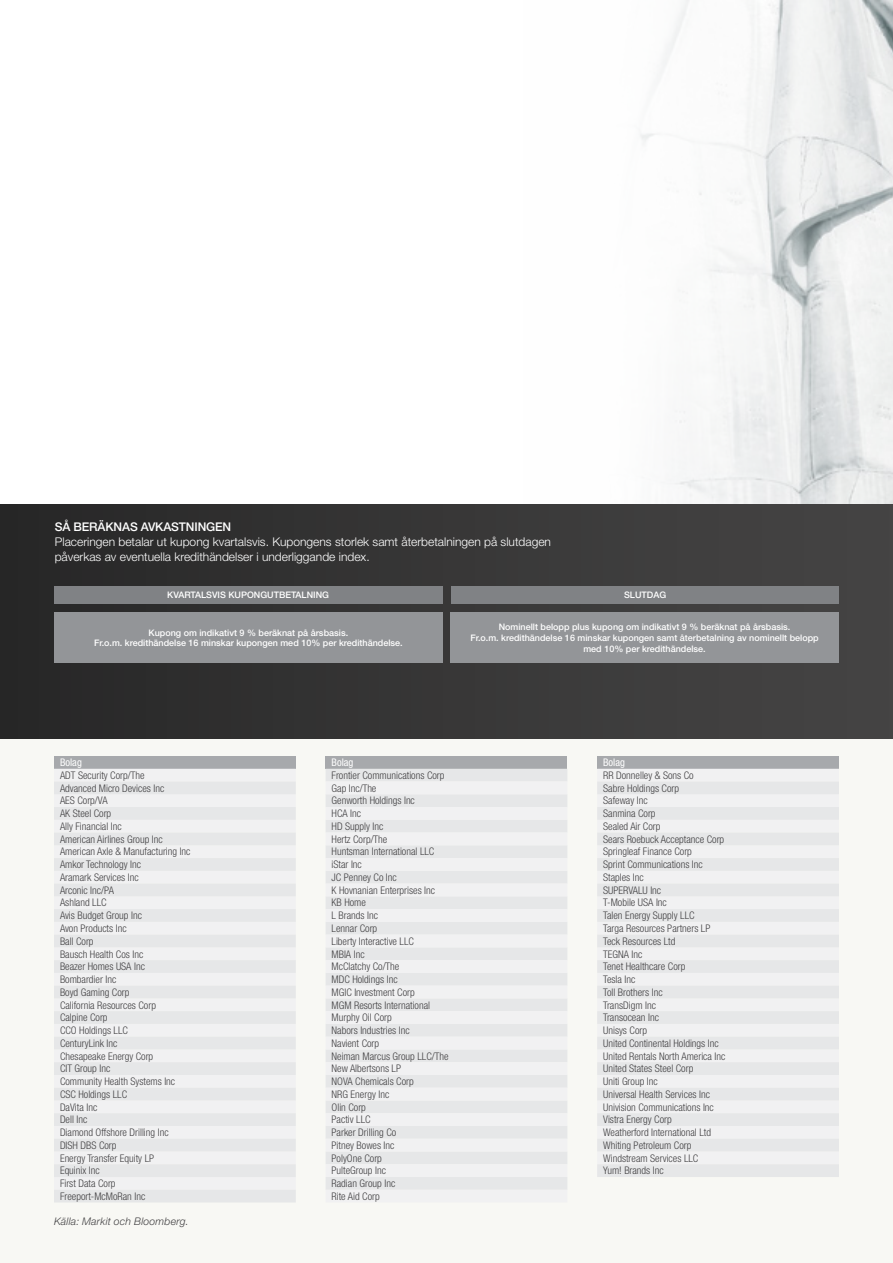
<style>
.page{position:relative;width:893px;height:1263px;background:#fff}
.page>*{position:absolute;margin:0;border:0;box-sizing:border-box;transform-origin:0 0}
.t1{font:300 12px/15px "Helvetica Neue LT Std";color:#fff}
.t2{font:500 12px "Helvetica Neue LT Std";letter-spacing:-.01em;color:#fff}
.t3{font:300 condensed 10.5px/12.8px "Helvetica Neue LT Std";color:#414042}
.t4{font:italic 300 10.5px "Helvetica Neue LT Std";letter-spacing:.02em;color:#414042}
.t5{font:condensed 10.5px "Helvetica Neue LT Std";color:#fff}
.t6{font:500 9px/10.5px "Helvetica Neue LT Std";color:#fff;text-align:center}
</style>
<div class="page">
<img style="left:640px;top:0;width:253px;height:504px">
<div style="left:0;top:730px;width:893px;height:533px;background:#f8f8f4"></div>
<div style="left:0;top:504px;width:893px;height:234px;background:linear-gradient(to right,#282828,#474646)"></div>
<div style="left:54px;top:586px;width:388px;height:18px;background:#808285"></div>
<div style="left:451px;top:586px;width:388px;height:18px;background:#808285"></div>
<div style="left:54px;top:613px;width:389px;height:50px;background:#939598"></div>
<div style="left:450px;top:613px;width:389px;height:50px;background:#939598"></div>
<div style="left:54px;top:756px;width:242px;height:13px;background:#a7a9ac"></div>
<div style="left:54px;top:781px;width:242px;height:421px;background:#e9eaea"></div>
<div style="left:326px;top:756px;width:241px;height:13px;background:#a7a9ac"></div>
<div style="left:326px;top:769px;width:241px;height:12px;background:#e6e7e8"></div>
<div style="left:326px;top:794px;width:241px;height:396px;background:#ededee"></div>
<div style="left:597px;top:756px;width:242px;height:13px;background:#a7a9ac"></div>
<div style="left:597px;top:781px;width:242px;height:396px;background:#e9eaea"></div>
<p class="t2" style="left:55px;top:519px;width:178px">SÅ BERÄKNAS AVKASTNINGEN</p>
<p class="t1" style="left:55px;top:534px;width:498px">Placeringen betalar ut kupong kvartalsvis. Kupongens storlek samt återbetalningen på slutdagen påverkas av eventuella kredithändelser i underliggande index.</p>
<p class="t6" style="left:167px;top:590px;width:163px">KVARTALSVIS KUPONGUTBETALNING</p>
<p class="t6" style="left:624px;top:590px;width:44px">SLUTDAG</p>
<p class="t6" style="left:94px;top:627px;width:310px">Kupong om indikativt 9 % beräknat på årsbasis.<br>Fr.o.m. kredithändelse 16 minskar kupongen med 10% per kredithändelse.</p>
<p class="t6" style="left:470px;top:622px;width:350px">Nominellt belopp plus kupong om indikativt 9 % beräknat på årsbasis.<br>Fr.o.m. kredithändelse 16 minskar kupongen samt återbetalning av nominellt belopp med 10% per kredithändelse.</p>
<p class="t5" style="left:60px;top:756px;width:23px">Bolag</p>
<p class="t3" style="left:60px;top:769px;width:132px">ADT Security Corp/The<br>Advanced Micro Devices Inc<br>AES Corp/VA<br>AK Steel Corp<br>Ally Financial Inc<br>American Airlines Group Inc<br>American Axle &amp; Manufacturing Inc<br>Amkor Technology Inc<br>Aramark Services Inc<br>Arconic Inc/PA<br>Ashland LLC<br>Avis Budget Group Inc<br>Avon Products Inc<br>Ball Corp<br>Bausch Health Cos Inc<br>Beazer Homes USA Inc<br>Bombardier Inc<br>Boyd Gaming Corp<br>California Resources Corp<br>Calpine Corp<br>CCO Holdings LLC<br>CenturyLink Inc<br>Chesapeake Energy Corp<br>CIT Group Inc<br>Community Health Systems Inc<br>CSC Holdings LLC<br>DaVita Inc<br>Dell Inc<br>Diamond Offshore Drilling Inc<br>DISH DBS Corp<br>Energy Transfer Equity LP<br>Equinix Inc<br>First Data Corp<br>Freeport-McMoRan Inc</p>
<p class="t4" style="left:54px;top:1214px;width:136px">Källa: Markit och Bloomberg.</p>
<p class="t5" style="left:332px;top:756px;width:23px">Bolag</p>
<p class="t3" style="left:332px;top:769px;width:119px">Frontier Communications Corp<br>Gap Inc/The<br>Genworth Holdings Inc<br>HCA Inc<br>HD Supply Inc<br>Hertz Corp/The<br>Huntsman International LLC iStar Inc<br>JC Penney Co Inc<br>K Hovnanian Enterprises Inc<br>KB Home<br>L Brands Inc<br>Lennar Corp<br>Liberty Interactive LLC<br>MBIA Inc<br>McClatchy Co/The<br>MDC Holdings Inc<br>MGIC Investment Corp<br>MGM Resorts International<br>Murphy Oil Corp<br>Nabors Industries Inc<br>Navient Corp<br>Neiman Marcus Group LLC/The<br>New Albertsons LP<br>NOVA Chemicals Corp<br>NRG Energy Inc<br>Olin Corp<br>Pactiv LLC<br>Parker Drilling Co<br>Pitney Bowes Inc<br>PolyOne Corp<br>PulteGroup Inc<br>Radian Group Inc<br>Rite Aid Corp</p>
<p class="t5" style="left:603px;top:756px;width:23px">Bolag</p>
<p class="t3" style="left:603px;top:769px;width:124px">RR Donnelley &amp; Sons Co<br>Sabre Holdings Corp<br>Safeway Inc<br>Sanmina Corp<br>Sealed Air Corp<br>Sears Roebuck Acceptance Corp<br>Springleaf Finance Corp<br>Sprint Communications Inc<br>Staples Inc<br>SUPERVALU Inc<br>T-Mobile USA Inc<br>Talen Energy Supply LLC<br>Targa Resources Partners LP<br>Teck Resources Ltd<br>TEGNA Inc<br>Tenet Healthcare Corp<br>Tesla Inc<br>Toll Brothers Inc<br>TransDigm Inc<br>Transocean Inc<br>Unisys Corp<br>United Continental Holdings Inc<br>United Rentals North America Inc<br>United States Steel Corp<br>Uniti Group Inc<br>Universal Health Services Inc<br>Univision Communications Inc<br>Vistra Energy Corp<br>Weatherford International Ltd<br>Whiting Petroleum Corp<br>Windstream Services LLC<br>Yum! Brands Inc</p>
</div>
